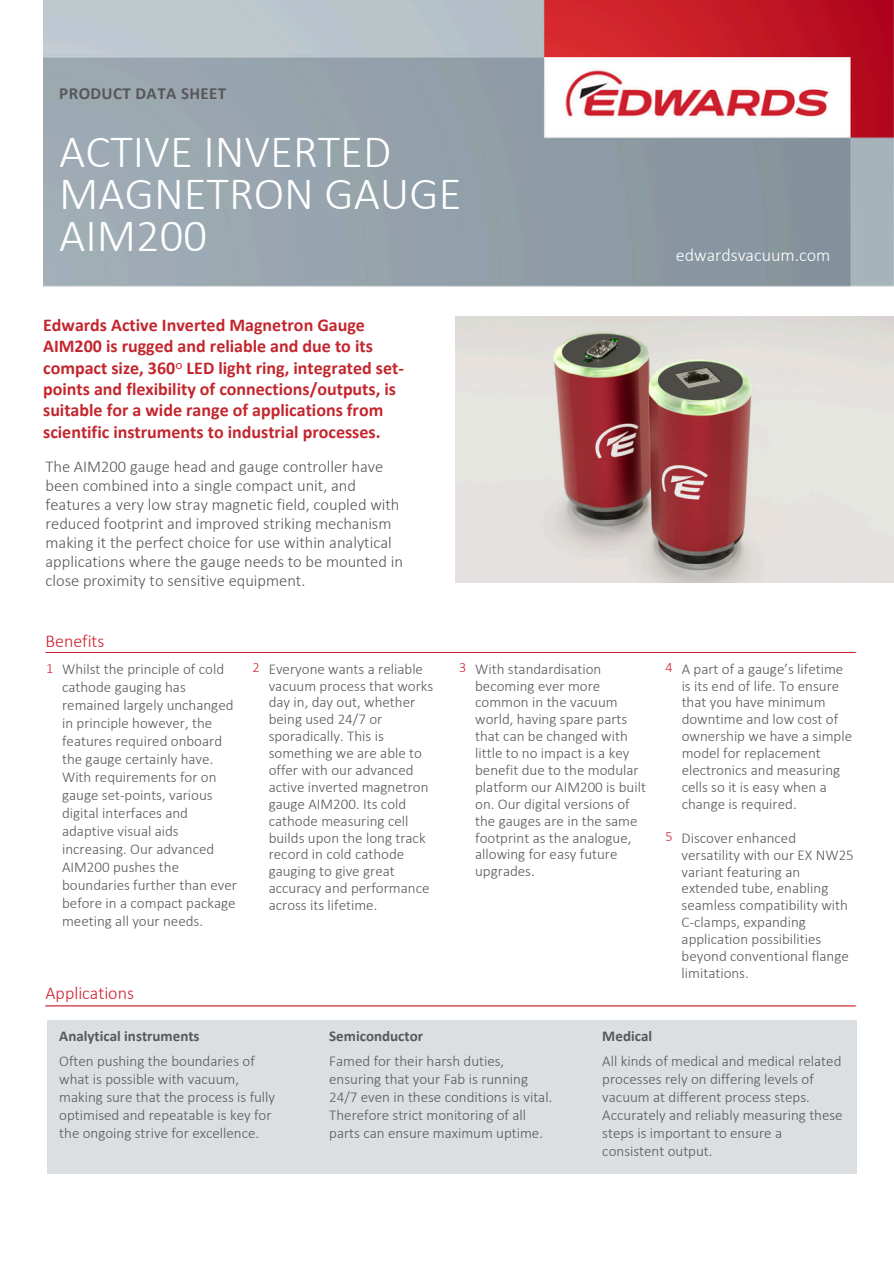
<style>
.page{position:relative;width:894px;height:1264px;background:#fff}
.page>*{position:absolute;margin:0;border:0;box-sizing:border-box;transform-origin:0 0}
.t1{font:300 46.5px/41.7px "Calibri";color:#fff}
.t2{font:700 18px/21.5px "Calibri";color:#c4262e}
.t3{font:300 18px "Calibri";color:#cf202e}
.t4{font:300 18px "Calibri";color:#fff}
.t5{font:700 16.95px "Calibri";letter-spacing:.025em;color:#58585a}
.t6{font:300 16.5px/19.2px "Calibri";color:#58585a}
.t7{font:300 15px/17px "Calibri";color:#58585a}
.t8{font:700 15px "Calibri";color:#58585a}
.t9{font:300 14.25px "Calibri";color:#cf202e}
.s1{font-family:"Noto Sans";font-weight:400}
</style>
<div class="page">
<img style="left:43px;top:0;width:850px;height:287px">
<div style="left:47px;top:1020px;width:809px;height:154px;background:#dbdfe1"></div>
<img style="left:45px;top:652px;width:810px;height:1px">
<img style="left:45px;top:1005px;width:810px;height:2px">
<img style="left:455px;top:316px;width:437px;height:267px">
<p class="t5" style="left:59px;top:86px;width:168px">PRODUCT DATA SHEET</p>
<p class="t1" style="left:59px;top:135px;width:403px">ACTIVE INVERTED<br>MAGNETRON GAUGE<br>AIM200</p>
<p class="t2" style="left:43px;top:315px;width:362px">Edwards Active Inverted Magnetron Gauge AIM200 is rugged and reliable and due to its compact size, 360<span class="s1">ᵒ</span> LED light ring, integrated set&shy;points and flexibility of connections/outputs, is suitable for a wide range of applications from scientific instruments to industrial processes.</p>
<h4 class="t6" style="left:45px;top:458px;width:359px">The AIM200 gauge head and gauge controller have been combined into a single compact unit, and features a very low stray magnetic field, coupled with reduced footprint and improved striking mechanism making it the perfect choice for use within analytical applications where the gauge needs to be mounted in close proximity to sensitive equipment.</h4>
<h1 class="t3" style="left:45px;top:633px;width:60px">Benefits</h1>
<h4 class="t4" style="left:675px;top:247px;width:156px">edwardsvacuum.com</h4>
<p class="t9" style="left:46px;top:662px;width:9px">1</p>
<p class="t7" style="left:62px;top:661px;width:176px;line-height:18px">Whilst the principle of cold cathode gauging has remained largely unchanged in principle however, the features required onboard the gauge certainly have.<br>With requirements for on gauge set-points, various digital interfaces and adaptive visual aids increasing. Our advanced<br>AIM200 pushes the boundaries further than ever before in a compact package meeting all your needs.</p>
<p class="t9" style="left:252px;top:661px;width:9px">2</p>
<p class="t7" style="left:268px;top:661px;width:166px">Everyone wants a reliable vacuum process that works day in, day out, whether being used 24/7 or sporadically. This is something we are able to offer with our advanced active inverted magnetron gauge AIM200. Its cold cathode measuring cell builds upon the long track record in cold cathode gauging to give great accuracy and performance across its lifetime.</p>
<p class="t9" style="left:459px;top:661px;width:9px">3</p>
<p class="t7" style="left:475px;top:661px;width:172px">With standardisation becoming ever more common in the vacuum world, having spare parts that can be changed with little to no impact is a key benefit due to the modular platform our AIM200 is built on. Our digital versions of the gauges are in the same footprint as the analogue, allowing for easy future upgrades.</p>
<p class="t9" style="left:665px;top:661px;width:9px">4</p>
<p class="t7" style="left:681px;top:661px;width:172px">A part of a gauge’s lifetime is its end of life. To ensure that you have minimum downtime and low cost of ownership we have a simple model for replacement electronics and measuring cells so it is easy when a change is required.</p>
<p class="t9" style="left:665px;top:830px;width:9px">5</p>
<p class="t7" style="left:681px;top:830px;width:174px">Discover enhanced versatility with our EX NW25 variant featuring an extended tube, enabling seamless compatibility with<br>C-clamps, expanding application possibilities beyond conventional flange limitations.</p>
<h3 class="t3" style="left:45px;top:985px;width:90px">Applications</h3>
<p class="t8" style="left:59px;top:1029px;width:142px">Analytical instruments</p>
<p class="t7" style="left:59px;top:1052px;width:217px;line-height:18px">Often pushing the boundaries of what is possible with vacuum, making sure that the process is fully optimised and repeatable is key for the ongoing strive for excellence.</p>
<p class="t8" style="left:329px;top:1029px;width:95px">Semiconductor</p>
<h4 class="t7" style="left:329px;top:1052px;width:224px;line-height:18px">Famed for their harsh duties, ensuring that your Fab is running 24/7 even in these conditions is vital.<br>Therefore strict monitoring of all parts can ensure maximum uptime.</h4>
<h5 class="t8" style="left:602px;top:1029px;width:51px">Medical</h5>
<h5 class="t7" style="left:602px;top:1053px;width:240px">All kinds of medical and medical related</h5>
<p class="t7" style="left:602px;top:1070px;width:242px;line-height:18px">processes rely on differing levels of vacuum at different process steps.<br>Accurately and reliably measuring these steps is important to ensure a consistent output.</p>
</div>
